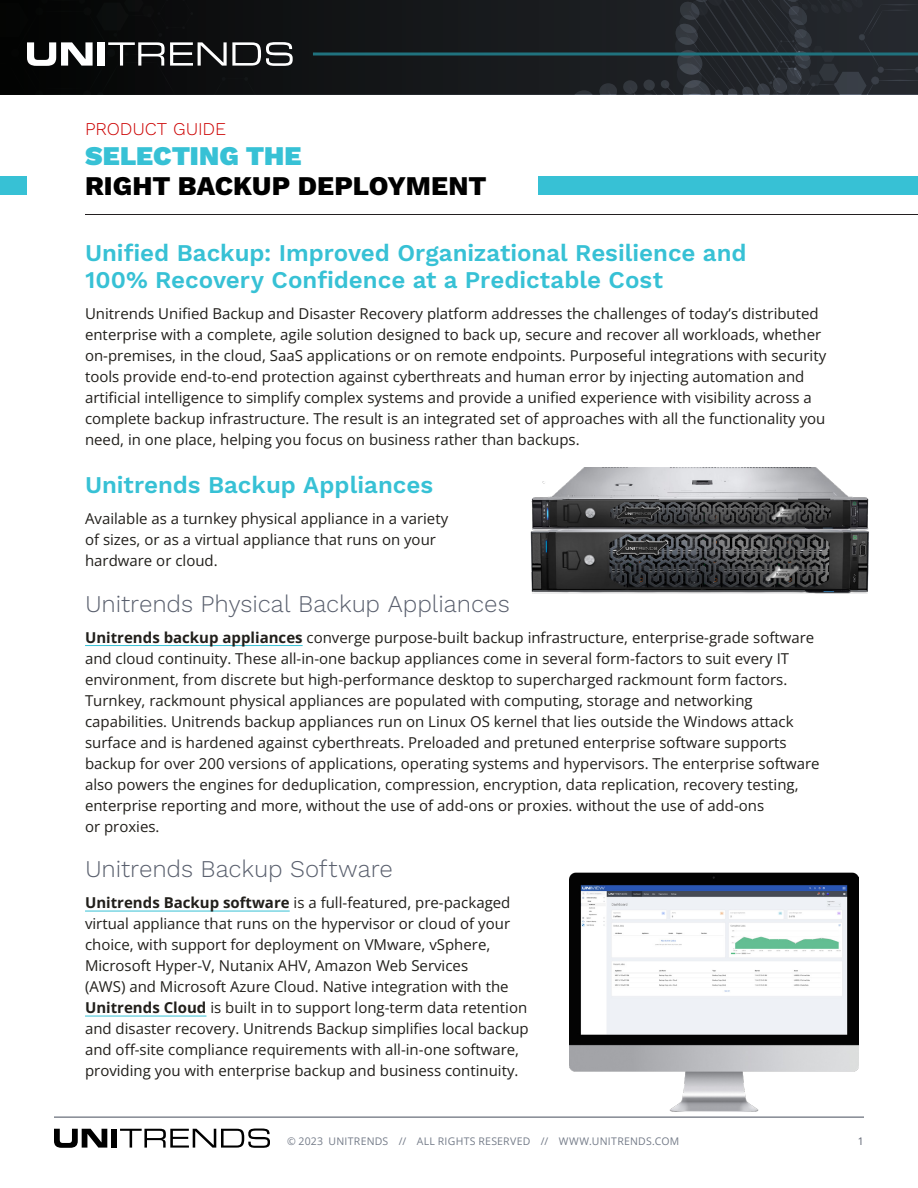
<style>
.page{position:relative;width:918px;height:1188px;background:#fff}
.page>*{position:absolute;margin:0;border:0;box-sizing:border-box;transform-origin:0 0}
.Main_Headline_18_20__black{font:800 27px "Work Sans";color:#000}
.Main_Headline_18_20__black-2{font:900 27px "Work Sans";letter-spacing:.005em;color:#37c1d5}
.H2_Section_Header_16_18__cyan{font:600 24px/27px "Work Sans";color:#37c1d5}
.H3_Section_Header_16_16__gray{font:300 24px "Work Sans";letter-spacing:-.005em;color:#5a606e}
.Main_Headline_18_20__black-3{font:300 18px "Work Sans";letter-spacing:-.005em;color:#c00}
.Copy_Text_10_16_Left{font:15px/21px "Open Sans";color:#211f1b}
.Copyright___Document_TItle{font:10.5px "Open Sans";letter-spacing:.025em;color:#747b88}
.About_Small_Text{font:10.5px "Open Sans";color:#5a606e}
.s1{font-weight:700}
</style>
<div class="page">
<hr style="left:55px;top:1117px;width:808px;height:1px;background:#5a606e">
<svg style="left:293px;top:0;width:625px;height:94px;background:#1d2226"></svg>
<svg style="left:54px;top:1129px;width:53px;height:19px"></svg>
<div style="left:112px;top:1129px;width:5px;height:19px;background:#000"></div>
<svg style="left:120px;top:1129px;width:150px;height:19px"></svg>
<svg style="left:0;top:0;width:293px;height:94px;background:#1e1f20"></svg>
<hr style="left:85px;top:645px;width:218px;height:1px;background:#37c1d5">
<hr style="left:85px;top:911px;width:205px;height:1px;background:#37c1d5">
<hr style="left:85px;top:1016px;width:121px;height:1px;background:#37c1d5">
<div style="left:538px;top:176px;width:380px;height:19px;background:#37c1d5"></div>
<div style="left:0;top:176px;width:27px;height:19px;background:#37c1d5"></div>
<hr style="left:85px;top:214px;width:833px;height:1px;background:#231f20">
<img style="left:530px;top:528px;width:339px;height:66px">
<img style="left:532px;top:467px;width:336px;height:62px">
<img style="left:570px;top:872px;width:288px;height:240px">
<p class="Main_Headline_18_20__black-3" style="left:85px;top:118px;width:143px">PRODUCT GUIDE</p>
<p class="Main_Headline_18_20__black-2" style="left:85px;top:140px;width:218px">SELECTING THE</p>
<p class="Main_Headline_18_20__black" style="left:85px;top:170px;width:403px">RIGHT BACKUP DEPLOYMENT</p>
<p class="H2_Section_Header_16_18__cyan" style="left:85px;top:240px;width:663px">Unified Backup: Improved Organizational Resilience and<br>100% Recovery Confidence at a Predictable Cost</p>
<p class="Copy_Text_10_16_Left" style="left:85px;top:302px;width:743px">Unitrends Unified Backup and Disaster Recovery platform addresses the challenges of today’s distributed enterprise with a complete, agile solution designed to back up, secure and recover all workloads, whether on-premises, in the cloud, SaaS applications or on remote endpoints. Purposeful integrations with security tools provide end-to-end protection against cyberthreats and human error by injecting automation and artificial intelligence to simplify complex systems and provide a unified experience with visibility across a complete backup infrastructure. The result is an integrated set of approaches with all the functionality you need, in one place, helping you focus on business rather than backups.</p>
<p class="H2_Section_Header_16_18__cyan" style="left:85px;top:473px;width:350px">Unitrends Backup Appliances</p>
<p class="Copy_Text_10_16_Left" style="left:85px;top:508px;width:365px">Available as a turnkey physical appliance in a variety of sizes, or as a virtual appliance that runs on your hardware or cloud.</p>
<p class="H3_Section_Header_16_16__gray" style="left:85px;top:589px;width:426px">Unitrends Physical Backup Appliances</p>
<p class="Copy_Text_10_16_Left" style="left:85px;top:626px;width:736px"><span class="s1">Unitrends backup appliances</span> converge purpose-built backup infrastructure, enterprise-grade software and cloud continuity. These all-in-one backup appliances come in several form-factors to suit every IT environment, from discrete but high-performance desktop to supercharged rackmount form factors.<br>Turnkey, rackmount physical appliances are populated with computing, storage and networking capabilities. Unitrends backup appliances run on Linux OS kernel that lies outside the Windows attack surface and is hardened against cyberthreats. Preloaded and pretuned enterprise software supports backup for over 200 versions of applications, operating systems and hypervisors. The enterprise software also powers the engines for deduplication, compression, encryption, data replication, recovery testing, enterprise reporting and more, without the use of add-ons or proxies. without the use of add-ons<br>or proxies.</p>
<p class="H3_Section_Header_16_16__gray" style="left:85px;top:855px;width:310px">Unitrends Backup Software</p>
<p class="Copy_Text_10_16_Left" style="left:85px;top:892px;width:445px"><span class="s1">Unitrends Backup software</span> is a full-featured, pre-packaged virtual appliance that runs on the hypervisor or cloud of your choice, with support for deployment on VMware, vSphere, Microsoft Hyper-V, Nutanix AHV, Amazon Web Services<br>(AWS) and Microsoft Azure Cloud. Native integration with the <span class="s1">Unitrends Cloud</span> is built in to support long-term data retention and disaster recovery. Unitrends Backup simplifies local backup and off-site compliance requirements with all-in-one software, providing you with enterprise backup and business continuity.</p>
<p class="Copyright___Document_TItle" style="left:287px;top:1134px;width:394px">© 2023 UNITRENDS // ALL RIGHTS RESERVED // WWW.UNITRENDS.COM</p>
<p class="About_Small_Text" style="left:858px;top:1134px;width:8px">1</p>
</div>
